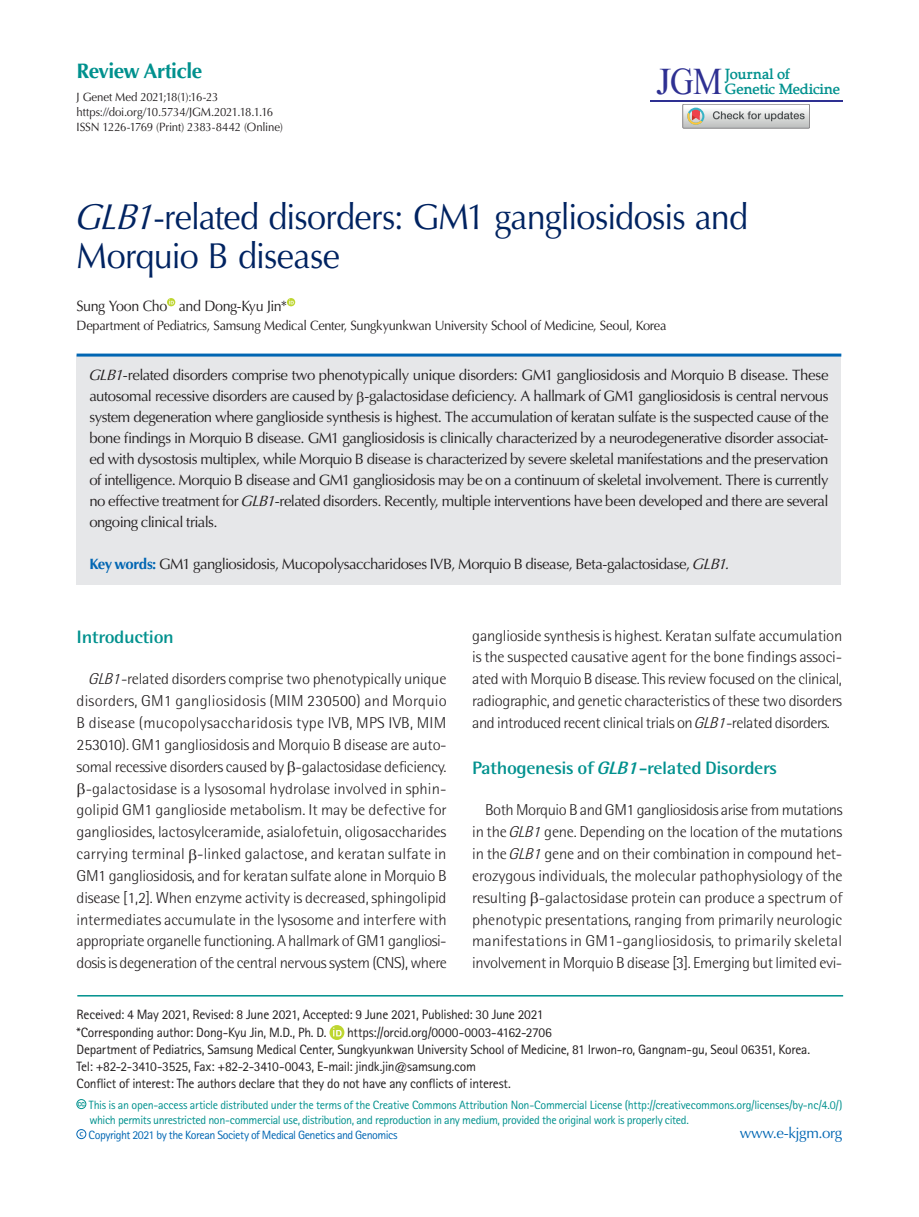
<style>
.page{position:relative;width:919px;height:1217px;background:#fff}
.page>*{position:absolute;margin:0;border:0;box-sizing:border-box;transform-origin:0 0}
.t1{font:38.4px "Mongolian Baiti";color:#2e3092}
.제목{font:36px/39px "Optima LT Std";letter-spacing:-.025em;color:#002361;scale:.95 1}
.논문종류{font:700 21px "Optima LT Std";letter-spacing:-.025em;color:#00918e}
.서론_1{font:700 18px "Rotis Semi Sans Std";letter-spacing:-.02em;color:#00918e;scale:1.1 1}
.본문{font:300 15.75px/21.9px "Rotis Semi Sans Std";letter-spacing:-.015em;color:#231f20;text-align:justify;scale:1.05 1}
.영문초록{font:15px/21px "Optima LT Std";letter-spacing:-.035em;color:#231f20;text-align:justify}
.저자{font:15px "Optima LT Std";letter-spacing:-.03em;color:#231f20;scale:.95 1}
.t2{font:700 15px "Portland LDO";color:#00918e}
.t3{font:15px "Optima LT Std";letter-spacing:-.025em;color:#0166b3}
.교신저자{font:13.5px "Rotis Sans Serif Std";letter-spacing:-.02em;color:#231f20}
.소속{font:13.5px "Optima LT Std";letter-spacing:-.02em;color:#231f20;scale:.95 1}
.t4{font:12px/15px "Rotis Sans Serif Std";letter-spacing:-.025em;color:#00918e}
.t5{font:12px "Optima LT Std";letter-spacing:-.015em;color:#231f20;scale:.95 1}
.t6{font:12px "Rotis Sans Serif Std";letter-spacing:-.04em;color:#0166b3}
.t7{font:700 8.25px "Nanum Gothic";color:#00918e}
.t8{font:700 8.25px "Nanum Gothic";color:#0166b3}
.s1{font-style:italic}
.s2{font-weight:700;color:#0166b3}
</style>
<div class="page">
<hr style="left:649px;top:100px;width:193px;height:1px;background:#2e3092">
<svg style="left:167px;top:298px;width:8px;height:8px"></svg>
<svg style="left:169px;top:299px;width:5px;height:5px"></svg>
<svg style="left:287px;top:298px;width:8px;height:8px"></svg>
<svg style="left:289px;top:299px;width:4px;height:5px"></svg>
<div style="left:77px;top:355px;width:764px;height:229px;background:#e6e7e9"></div>
<hr style="left:77px;top:353px;width:764px;height:3px;background:#0166b3">
<hr style="left:77px;top:994px;width:766px;height:2px;background:#00918e">
<svg style="left:329px;top:1024px;width:15px;height:15px"></svg>
<svg style="left:333px;top:1027px;width:8px;height:9px"></svg>
<div style="left:77px;top:1098px;width:9px;height:10px;border:1px solid #00918e;border-radius:50%"></div>
<div style="left:77px;top:1128px;width:9px;height:10px;border:1px solid #0166b3;border-radius:50%"></div>
<svg style="left:682px;top:104px;width:127px;height:24px"></svg>
<p class="논문종류" style="left:77px;top:58px;width:127px">Review Article</p>
<p class="t5" style="left:77px;top:90px;width:151px">J Genet Med 2021;18(1):16-23</p>
<p class="t5" style="left:77px;top:105px;width:208px">https://doi.org/10.5734/JGM.2021.18.1.16</p>
<p class="t5" style="left:77px;top:120px;width:219px">ISSN 1226-1769 (Print) 2383-8442 (Online)</p>
<h1 class="t1" style="left:656px;top:60px;width:68px">JGM</h1>
<p class="t2" style="left:724px;top:65px;width:67px">Journal of</p>
<p class="t2" style="left:724px;top:80px;width:117px">Genetic Medicine</p>
<p class="제목" style="left:73px;top:198px;width:711px"><span class="s1">GLB1</span>-related disorders: GM1 gangliosidosis and<br>Morquio B disease</p>
<p class="저자" style="left:77px;top:297px;width:223px">Sung Yoon Cho and Dong-Kyu Jin*</p>
<p class="소속" style="left:77px;top:318px;width:622px">Department of Pediatrics, Samsung Medical Center, Sungkyunkwan University School of Medicine, Seoul, Korea</p>
<p class="영문초록" style="left:88px;top:365px;width:742px"><span class="s1">GLB1</span>-related disorders comprise two phenotypically unique disorders: GM1 gangliosidosis and Morquio B disease. These autosomal recessive disorders are caused by -galactosidase deficiency. A hallmark of GM1 gangliosidosis is central nervous system degeneration where ganglioside synthesis is highest. The accumulation of keratan sulfate is the suspected cause of the bone findings in Morquio B disease. GM1 gangliosidosis is clinically characterized by a neurodegenerative disorder associat&shy;ed with dysostosis multiplex, while Morquio B disease is characterized by severe skeletal manifestations and the preservation of intelligence. Morquio B disease and GM1 gangliosidosis may be on a continuum of skeletal involvement. There is currently no effective treatment for <span class="s1">GLB1</span>-related disorders. Recently, multiple interventions have been developed and there are several ongoing clinical trials.</p>
<p class="영문초록" style="left:89px;top:554px;width:645px"><span class="s2">Key words:</span> GM1 gangliosidosis, Mucopolysaccharidoses IVB, Morquio B disease, Beta-galactosidase, <span class="s1">GLB1.</span></p>
<p class="본문" style="left:472px;top:624px;width:354px">ganglioside synthesis is highest. Keratan sulfate accumulation is the suspected causative agent for the bone findings associ&shy;ated with Morquio B disease. This review focused on the clinical, radiographic, and genetic characteristics of these two disorders and introduced recent clinical trials on <span class="s1">GLB1</span>-related disorders.</p>
<p class="서론_1" style="left:472px;top:756px;width:279px">Pathogenesis of <span class="s1">GLB1</span>-related Disorders</p>
<p class="본문" style="left:472px;top:798px;width:354px;text-indent:13px">Both Morquio B and GM1 gangliosidosis arise from mutations in the <span class="s1">GLB1</span> gene. Depending on the location of the mutations in the <span class="s1">GLB1</span> gene and on their combination in compound het&shy;erozygous individuals, the molecular pathophysiology of the resulting -galactosidase protein can produce a spectrum of phenotypic presentations, ranging from primarily neurologic manifestations in GM1-gangliosidosis, to primarily skeletal involvement in Morquio B disease [3]. Emerging but limited evi-</p>
<p class="교신저자" style="left:77px;top:1006px;width:468px">Received: 4 May 2021, Revised: 8 June 2021, Accepted: 9 June 2021, Published: 30 June 2021</p>
<p class="교신저자" style="left:77px;top:1024px;width:251px">*Corresponding author: Dong-Kyu Jin, M.D., Ph. D.</p>
<p class="교신저자" style="left:347px;top:1024px;width:206px">https://orcid.org/0000-0003-4162-2706</p>
<p class="교신저자" style="left:77px;top:1040px;width:735px">Department of Pediatrics, Samsung Medical Center, Sungkyunkwan University School of Medicine, 81 Irwon-ro, Gangnam-gu, Seoul 06351, Korea.</p>
<p class="교신저자" style="left:77px;top:1058px;width:401px">Tel: +82-2-3410-3525, Fax: +82-2-3410-0043, E-mail: jindk.jin@samsung.com</p>
<p class="교신저자" style="left:77px;top:1075px;width:435px">Conflict of interest: The authors declare that they do not have any conflicts of interest.</p>
<p class="t7" style="left:77px;top:1098px;width:9px">㏄</p>
<p class="t4" style="left:89px;top:1096px;width:755px">This is an open-access article distributed under the terms of the Creative Commons Attribution Non-Commercial License (http://creativecommons.org/licenses/by-nc/4.0/) which permits unrestricted non-commercial use, distribution, and reproduction in any medium, provided the original work is properly cited.</p>
<p class="t8" style="left:79px;top:1128px;width:5px">c</p>
<p class="t6" style="left:89px;top:1127px;width:310px">Copyright 2021 by the Korean Society of Medical Genetics and Genomics</p>
<p class="t3" style="left:740px;top:1123px;width:104px">www.e-kjgm.org</p>
<p class="서론_1" style="left:77px;top:625px;width:90px">Introduction</p>
<p class="본문" style="left:77px;top:668px;width:354px;text-align:right"><span class="s1">GLB1</span>-related disorders comprise two phenotypically unique disorders, GM1 gangliosidosis (MIM 230500) and Morquio B disease (mucopolysaccharidosis type IVB, MPS IVB, MIM 253010). GM1 gangliosidosis and Morquio B disease are auto&shy;somal recessive disorders caused by -galactosidase deficiency. -galactosidase is a lysosomal hydrolase involved in sphin&shy;golipid GM1 ganglioside metabolism. It may be defective for gangliosides, lactosylceramide, asialofetuin, oligosaccharides carrying terminal -linked galactose, and keratan sulfate in GM1 gangliosidosis, and for keratan sulfate alone in Morquio B disease [1,2]. When enzyme activity is decreased, sphingolipid intermediates accumulate in the lysosome and interfere with appropriate organelle functioning. A hallmark of GM1 gangliosi&shy;dosis is degeneration of the central nervous system (CNS), where</p>
</div>
